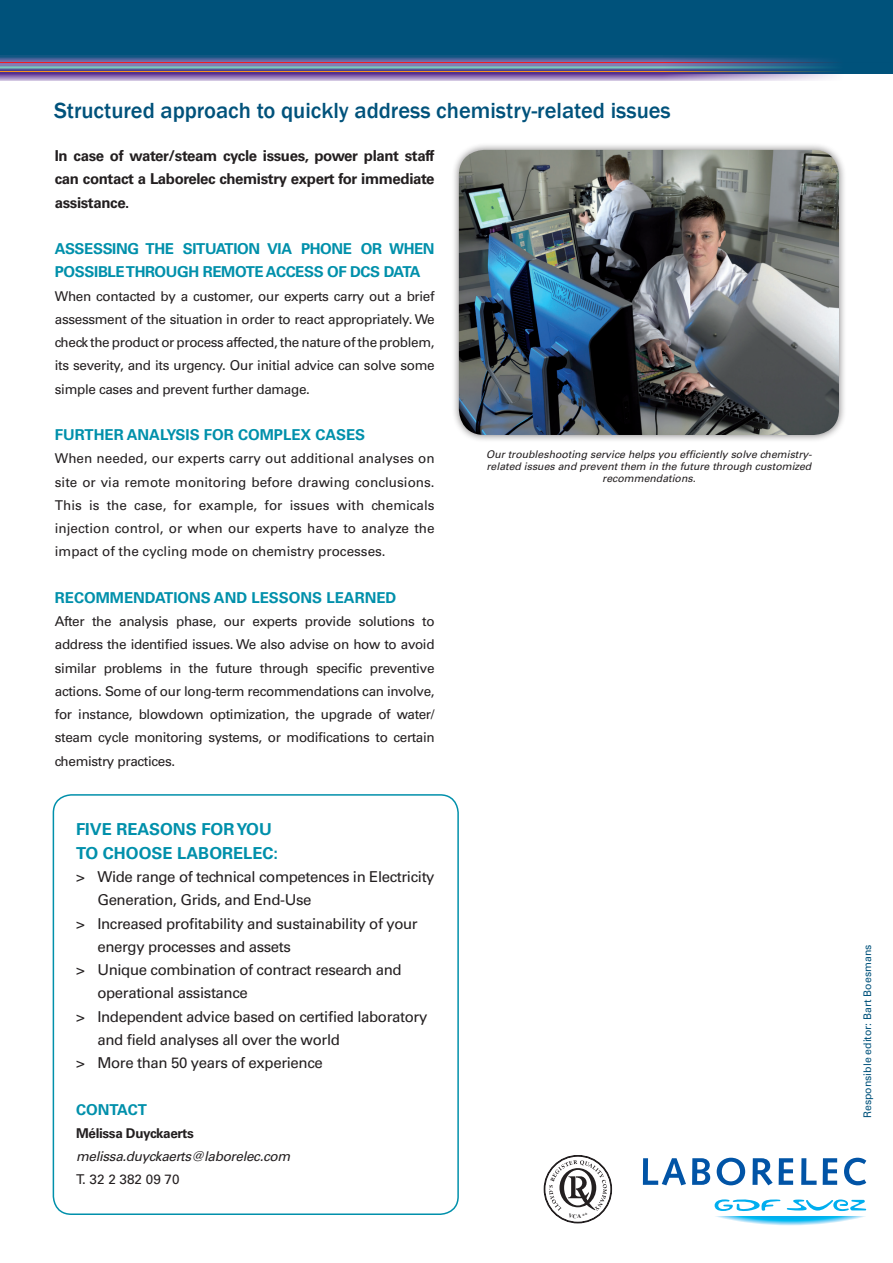
<style>
.page{position:relative;width:893px;height:1263px;background:#fff}
.page>*{position:absolute;margin:0;border:0;box-sizing:border-box;transform-origin:0 0}
.t1{font:500 22.5px "Franklin Gothic";color:#00527b}
.t2{font:700 16.5px/23.2px "Univers";color:#0090ab}
.t3{font:15px "Univers";letter-spacing:-.025em;color:#231f20}
.t4{font:700 15px/23.2px "Univers";letter-spacing:-.025em;color:#231f20;text-align:justify}
.t5{font:700 15px/23.2px "Univers";letter-spacing:-.025em;color:#0090ab}
.t6{font:700 15px "Univers";color:#0090ab}
.t7{font:13.5px/23.2px "Univers";letter-spacing:-.025em;color:#231f20;text-align:justify}
.t8{font:italic 13.5px "Univers";letter-spacing:-.025em;color:#231f20}
.t9{font:700 13.5px "Univers";color:#231f20}
.t10{font:italic 10.5px/12px "Univers";color:#231f20;text-align:center}
.t11{font:10.5px "Univers";color:#00527b}
</style>
<div class="page">
<div style="left:0;top:0;width:893px;height:73px;background:#00527b"></div>
<svg style="left:0;top:55px;width:837px;height:8px;background:#4b5784"></svg>
<svg style="left:0;top:69px;width:893px;height:12px;background:#937ea9"></svg>
<svg style="left:0;top:64px;width:830px;height:5px;background:#6f93af"></svg>
<hr style="left:0;top:72px;width:893px;height:1px;background:#f7931d">
<hr style="left:0;top:63px;width:893px;height:1px;background:#ee1d23">
<svg style="left:715px;top:1199px;width:151px;height:26px"></svg>
<svg style="left:643px;top:1158px;width:43px;height:27px"></svg>
<svg style="left:692px;top:1158px;width:18px;height:27px"></svg>
<svg style="left:717px;top:1158px;width:28px;height:27px"></svg>
<svg style="left:752px;top:1158px;width:21px;height:27px"></svg>
<svg style="left:779px;top:1158px;width:14px;height:27px"></svg>
<svg style="left:801px;top:1158px;width:16px;height:27px"></svg>
<svg style="left:823px;top:1158px;width:14px;height:27px"></svg>
<svg style="left:844px;top:1158px;width:22px;height:27px"></svg>
<div style="left:451px;top:142px;width:395px;height:300px;background:#231f20;opacity:.55"></div>
<img style="left:459px;top:150px;width:380px;height:285px">
<div style="left:53px;top:794px;width:406px;height:421px;border:2px solid #0090ab;border-radius:18px"></div>
<svg style="left:544px;top:1155px;width:68px;height:68px"></svg>
<h1 class="t1" style="left:54px;top:96px;width:618px">Structured approach to quickly address chemistry-related issues</h1>
<p class="t4" style="left:55px;top:144px;width:381px">IN CASE OF WATER/STEAM CYCLE ISSUES, POWER PLANT STAFF CAN CONTACT A LABORELEC CHEMISTRY EXPERT FOR IMMEDIATE ASSISTANCE.</p>
<p class="t5" style="left:55px;top:237px;width:381px">ASSESSING THE SITUATION VIA PHONE OR WHEN<br>POSSIBLE THROUGH REMOTE ACCESS OF DCS</p>
<p class="t5" style="left:384px;top:261px;width:38px">DATA</p>
<p class="t7" style="left:55px;top:284px;width:381px">When contacted by a customer, our experts carry out a brief assessment of the situation in order to react appropriately. We check the product or process affected, the nature of the problem, its severity, and its urgency. Our initial advice can solve some simple cases and prevent further damage.</p>
<p class="t6" style="left:55px;top:426px;width:312px">FURTHER ANALYSIS FOR COMPLEX CASES</p>
<p class="t7" style="left:55px;top:447px;width:381px">When needed, our experts carry out additional analyses on site or via remote monitoring before drawing conclusions.<br>This is the case, for example, for issues with chemicals injection control, or when our experts have to analyze the impact of the cycling mode on chemistry processes.</p>
<p class="t6" style="left:55px;top:589px;width:343px">RECOMMENDATIONS AND LESSONS LEARNED</p>
<p class="t7" style="left:55px;top:610px;width:381px">After the analysis phase, our experts provide solutions to address the identified issues. We also advise on how to avoid similar problems in the future through specific preventive actions. Some of our long-term recommendations can involve, for instance, blowdown optimization, the upgrade of water/ steam cycle monitoring systems, or modifications to certain chemistry practices.</p>
<p class="t10" style="left:486px;top:449px;width:327px">Our troubleshooting service helps you efficiently solve chemistry&shy;related issues and prevent them in the future through customized recommendations.</p>
<p class="t2" style="left:76px;top:818px;width:203px">FIVE REASONS FOR YOU<br>TO CHOOSE LABORELEC:</p>
<p class="t3" style="left:76px;top:868px;width:360px">&gt; Wide range of technical competences in Electricity</p>
<p class="t3" style="left:97px;top:891px;width:216px">Generation, Grids, and End-Use</p>
<p class="t3" style="left:76px;top:914px;width:343px">&gt; Increased profitability and sustainability of your</p>
<p class="t3" style="left:97px;top:937px;width:195px">energy processes and assets</p>
<p class="t3" style="left:76px;top:961px;width:327px">&gt; Unique combination of contract research and</p>
<p class="t3" style="left:97px;top:984px;width:152px">operational assistance</p>
<p class="t3" style="left:76px;top:1007px;width:353px">&gt; Independent advice based on certified laboratory</p>
<p class="t3" style="left:97px;top:1030px;width:244px">and field analyses all over the world</p>
<p class="t3" style="left:76px;top:1054px;width:248px">&gt; More than 50 years of experience</p>
<p class="t5" style="left:76px;top:1098px;width:72px">CONTACT</p>
<p class="t9" style="left:76px;top:1125px;width:119px">MÉLISSA DUYCKAERTS</p>
<p class="t8" style="left:76px;top:1148px;width:216px">melissa.duyckaerts@laborelec.com</p>
<p class="t7" style="left:76px;top:1168px;width:105px">T. 32 2 382 09 70</p>
<p class="t11" style="left:861px;top:1118px;width:175px;rotate:-90deg">Responsible editor: Bart Boesmans</p>
</div>
